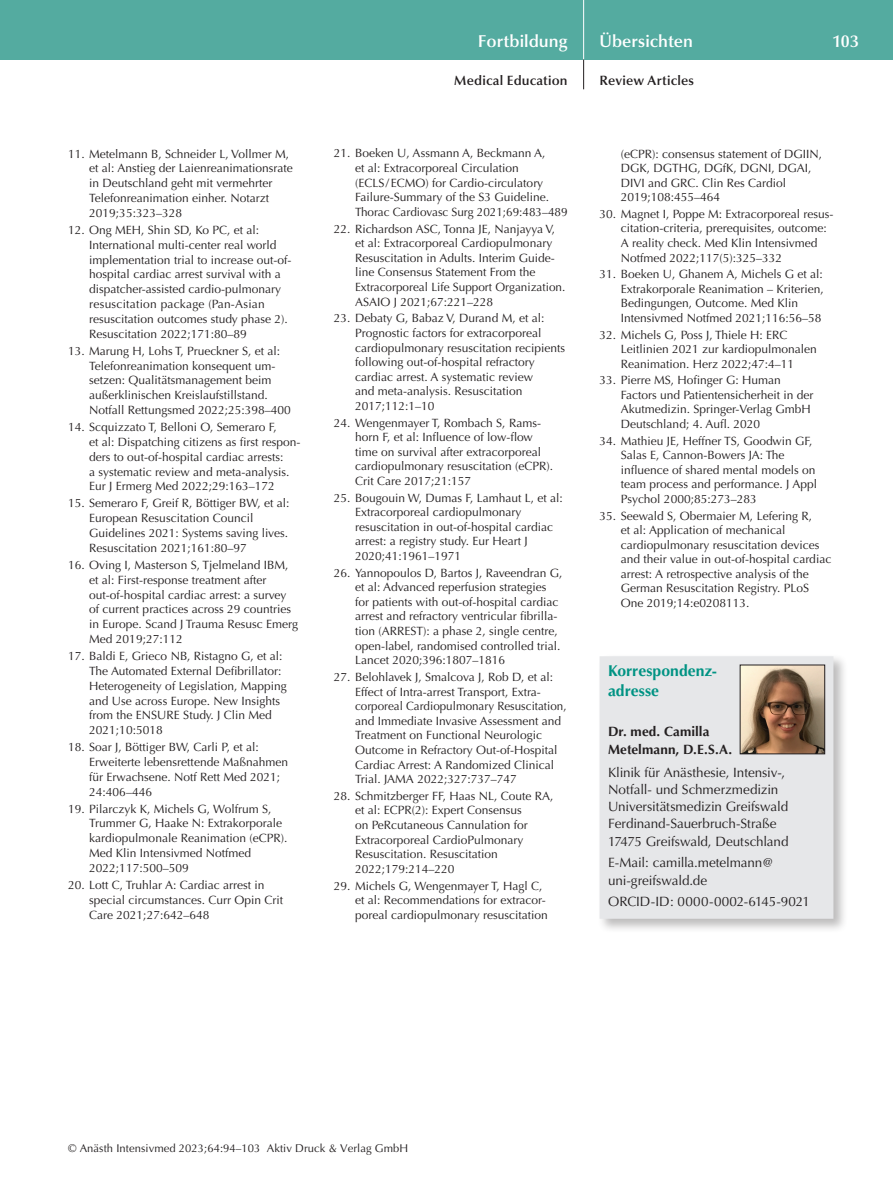
<style>
.page{position:relative;width:893px;height:1191px;background:#fff}
.page>*{position:absolute;margin:0;border:0;box-sizing:border-box;transform-origin:0 0}
.t1{font:600 17.25px "Optima";color:#fff}
.t2{font:700 15.75px/19.5px "Optima";color:#009383}
.t3{font:13.5px/17.2px "Optima";letter-spacing:-.005em;color:#231f20}
.t4{font:700 13.5px/17.2px "Optima";letter-spacing:.005em;color:#231f20}
.t5{font:600 13.5px "Optima";letter-spacing:.01em;color:#231f20}
.t6{font:12px/14.5px "Optima";color:#231f20}
.t7{font:11.25px "Optima";letter-spacing:.005em;color:#231f20}
</style>
<div class="page">
<div style="left:0;top:0;width:893px;height:60px;background:#54aba0"></div>
<hr style="left:583px;top:0;width:1px;height:60px;background:#fff">
<svg style="left:583px;top:60px;width:1px;height:29px"></svg>
<div style="left:597px;top:654px;width:251px;height:279px;background:#231f20;opacity:.3"></div>
<div style="left:600px;top:656px;width:233px;height:262px;background:#e6e7e9"></div>
<img style="left:742px;top:667px;width:81px;height:85px">
<div style="left:740px;top:665px;width:85px;height:89px;border:1px solid #231f20"></div>
<p class="t6" style="left:89px;top:146px;width:205px;text-indent:-21px">11. Metelmann B, Schneider L, Vollmer M, et al: Anstieg der Laienreanimationsrate in Deutschland geht mit vermehrter Telefonreanimation einher. Notarzt 2019;35:323–328</p>
<p class="t6" style="left:89px;top:223px;width:204px;text-indent:-21px">12. Ong MEH, Shin SD, Ko PC, et al:<br>International multi-center real world implementation trial to increase out-of&shy;hospital cardiac arrest survival with a dispatcher-assisted cardio-pulmonary resuscitation package (Pan-Asian resuscitation outcomes study phase 2).<br>Resuscitation 2022;171:80–89</p>
<p class="t6" style="left:89px;top:343px;width:203px;text-indent:-21px">13. Marung H, Lohs T, Prueckner S, et al:<br>Telefonreanimation konsequent um&shy;setzen: Qualitätsmanagement beim außerklinischen Kreislaufstillstand.<br>Notfall Rettungsmed 2022;25:398–400</p>
<p class="t6" style="left:89px;top:420px;width:213px;text-indent:-21px">14. Scquizzato T, Belloni O, Semeraro F,<br>et al: Dispatching citizens as first respon&shy;ders to out-of-hospital cardiac arrests:<br>a systematic review and meta-analysis.<br>Eur J Ermerg Med 2022;29:163–172</p>
<p class="t6" style="left:89px;top:496px;width:202px;text-indent:-21px">15. Semeraro F, Greif R, Böttiger BW, et al:<br>European Resuscitation Council Guidelines 2021: Systems saving lives.<br>Resuscitation 2021;161:80–97</p>
<p class="t6" style="left:89px;top:557px;width:210px;text-indent:-21px">16. Oving I, Masterson S, Tjelmeland IBM, et al: First-response treatment after out-of-hospital cardiac arrest: a survey of current practices across 29 countries in Europe. Scand J Trauma Resusc Emerg Med 2019;27:112</p>
<p class="t6" style="left:89px;top:648px;width:199px;text-indent:-21px">17. Baldi E, Grieco NB, Ristagno G, et al:<br>The Automated External Defibrillator:<br>Heterogeneity of Legislation, Mapping and Use across Europe. New Insights from the ENSURE Study. J Clin Med 2021;10:5018</p>
<p class="t6" style="left:89px;top:740px;width:200px;text-indent:-21px">18. Soar J, Böttiger BW, Carli P, et al:<br>Erweiterte lebensrettende Maßnahmen für Erwachsene. Notf Rett Med 2021;<br>24:406–446</p>
<p class="t6" style="left:89px;top:801px;width:200px;text-indent:-21px">19. Pilarczyk K, Michels G, Wolfrum S,<br>Trummer G, Haake N: Extrakorporale kardiopulmonale Reanimation (eCPR).<br>Med Klin Intensivmed Notfmed<br>2022;117:500–509</p>
<p class="t6" style="left:89px;top:877px;width:195px;text-indent:-21px">20. Lott C, Truhlar A: Cardiac arrest in special circumstances. Curr Opin Crit<br>Care 2021;27:642–648</p>
<h1 class="t1" style="left:478px;top:31px;width:91px">Fortbildung</h1>
<h1 class="t1" style="left:600px;top:31px;width:95px">Übersichten</h1>
<h1 class="t1" style="left:832px;top:31px;width:28px">103</h1>
<p class="t5" style="left:454px;top:73px;width:115px">Medical Education</p>
<p class="t5" style="left:600px;top:73px;width:96px">Review Articles</p>
<p class="t6" style="left:355px;top:146px;width:214px;text-indent:-21px">21. Boeken U, Assmann A, Beckmann A,<br>et al: Extracorporeal Circulation (ECLS/ECMO) for Cardio-circulatory Failure-Summary of the S3 Guideline.<br>Thorac Cardiovasc Surg 2021;69:483–489</p>
<p class="t6" style="left:355px;top:221px;width:212px;text-indent:-21px">22. Richardson ASC, Tonna JE, Nanjayya V, et al: Extracorporeal Cardiopulmonary Resuscitation in Adults. Interim Guide&shy;line Consensus Statement From the Extracorporeal Life Support Organization.<br>ASAIO J 2021;67:221–228</p>
<p class="t6" style="left:355px;top:311px;width:212px;text-indent:-21px">23. Debaty G, Babaz V, Durand M, et al:<br>Prognostic factors for extracorporeal cardiopulmonary resuscitation recipients following out-of-hospital refractory cardiac arrest. A systematic review<br>and meta-analysis. Resuscitation 2017;112:1–10</p>
<p class="t6" style="left:355px;top:415px;width:200px;text-indent:-21px">24. Wengenmayer T, Rombach S, Rams&shy;horn F, et al: Influence of low-flow time on survival after extracorporeal cardiopulmonary resuscitation (eCPR).<br>Crit Care 2017;21:157</p>
<p class="t6" style="left:355px;top:490px;width:209px;text-indent:-21px">25. Bougouin W, Dumas F, Lamhaut L, et al:<br>Extracorporeal cardiopulmonary resuscitation in out-of-hospital cardiac arrest: a registry study. Eur Heart J 2020;41:1961–1971</p>
<p class="t6" style="left:355px;top:565px;width:209px;text-indent:-21px">26. Yannopoulos D, Bartos J, Raveendran G, et al: Advanced reperfusion strategies for patients with out-of-hospital cardiac arrest and refractory ventricular fibrilla&shy;tion (ARREST): a phase 2, single centre, open-label, randomised controlled trial.<br>Lancet 2020;396:1807–1816</p>
<p class="t6" style="left:355px;top:670px;width:213px;text-indent:-21px">27. Belohlavek J, Smalcova J, Rob D, et al:<br>Effect of Intra-arrest Transport, Extra&shy;corporeal Cardiopulmonary Resuscitation, and Immediate Invasive Assessment and Treatment on Functional Neurologic Outcome in Refractory Out-of-Hospital Cardiac Arrest: A Randomized Clinical Trial. JAMA 2022;327:737–747</p>
<p class="t6" style="left:355px;top:788px;width:200px;text-indent:-21px">28. Schmitzberger FF, Haas NL, Coute RA, et al: ECPR(2): Expert Consensus<br>on PeRcutaneous Cannulation for<br>Extracorporeal CardioPulmonary<br>Resuscitation. Resuscitation<br>2022;179:214–220</p>
<p class="t6" style="left:355px;top:878px;width:194px;text-indent:-21px">29. Michels G, Wengenmayer T, Hagl C, et al: Recommendations for extracor&shy;poreal cardiopulmonary resuscitation</p>
<p class="t6" style="left:621px;top:146px;width:203px">(eCPR): consensus statement of DGIIN,<br>DGK, DGTHG, DGfK, DGNI, DGAI,<br>DIVI and GRC. Clin Res Cardiol<br>2019;108:455–464</p>
<p class="t6" style="left:621px;top:207px;width:214px;text-indent:-21px">30. Magnet I, Poppe M: Extracorporeal resus&shy;citation-criteria, prerequisites, outcome:<br>A reality check. Med Klin Intensivmed Notfmed 2022;117(5):325–332</p>
<p class="t6" style="left:621px;top:267px;width:205px;text-indent:-21px">31. Boeken U, Ghanem A, Michels G et al:<br>Extrakorporale Reanimation – Kriterien, Bedingungen, Outcome. Med Klin Intensivmed Notfmed 2021;116:56–58</p>
<p class="t6" style="left:621px;top:327px;width:198px;text-indent:-21px">32. Michels G, Poss J, Thiele H: ERC<br>Leitlinien 2021 zur kardiopulmonalen<br>Reanimation. Herz 2022;47:4–11</p>
<p class="t6" style="left:621px;top:373px;width:194px;text-indent:-21px">33. Pierre MS, Hofinger G: Human Factors und Patientensicherheit in der Akutmedizin. Springer-Verlag GmbH Deutschland; 4. Aufl. 2020</p>
<p class="t6" style="left:621px;top:433px;width:198px;text-indent:-21px">34. Mathieu JE, Heffner TS, Goodwin GF, Salas E, Cannon-Bowers JA: The influence of shared mental models on team process and performance. J Appl Psychol 2000;85:273–283</p>
<p class="t6" style="left:621px;top:508px;width:212px;text-indent:-21px">35. Seewald S, Obermaier M, Lefering R,<br>et al: Application of mechanical cardiopulmonary resuscitation devices and their value in out-of-hospital cardiac arrest: A retrospective analysis of the German Resuscitation Registry. PLoS One 2019;14:e0208113.</p>
<h2 class="t2" style="left:608px;top:661px;width:110px">Korrespondenz&shy;adresse</h2>
<p class="t4" style="left:608px;top:723px;width:126px">Dr. med. Camilla<br>Metelmann, D.E.S.A.</p>
<p class="t3" style="left:608px;top:763px;width:182px">Klinik für Anästhesie, Intensiv-,<br>Notfall- und Schmerzmedizin<br>Universitätsmedizin Greifswald<br>Ferdinand-Sauerbruch-Straße<br>17475 Greifswald, Deutschland</p>
<p class="t3" style="left:608px;top:854px;width:167px">E-Mail: camilla.metelmann@ uni-greifswald.de</p>
<p class="t3" style="left:608px;top:893px;width:203px">ORCID-ID: 0000-0002-6145-9021</p>
<p class="t7" style="left:68px;top:1142px;width:342px">© Anästh Intensivmed 2023;64:94–103 Aktiv Druck &amp; Verlag GmbH</p>
</div>
